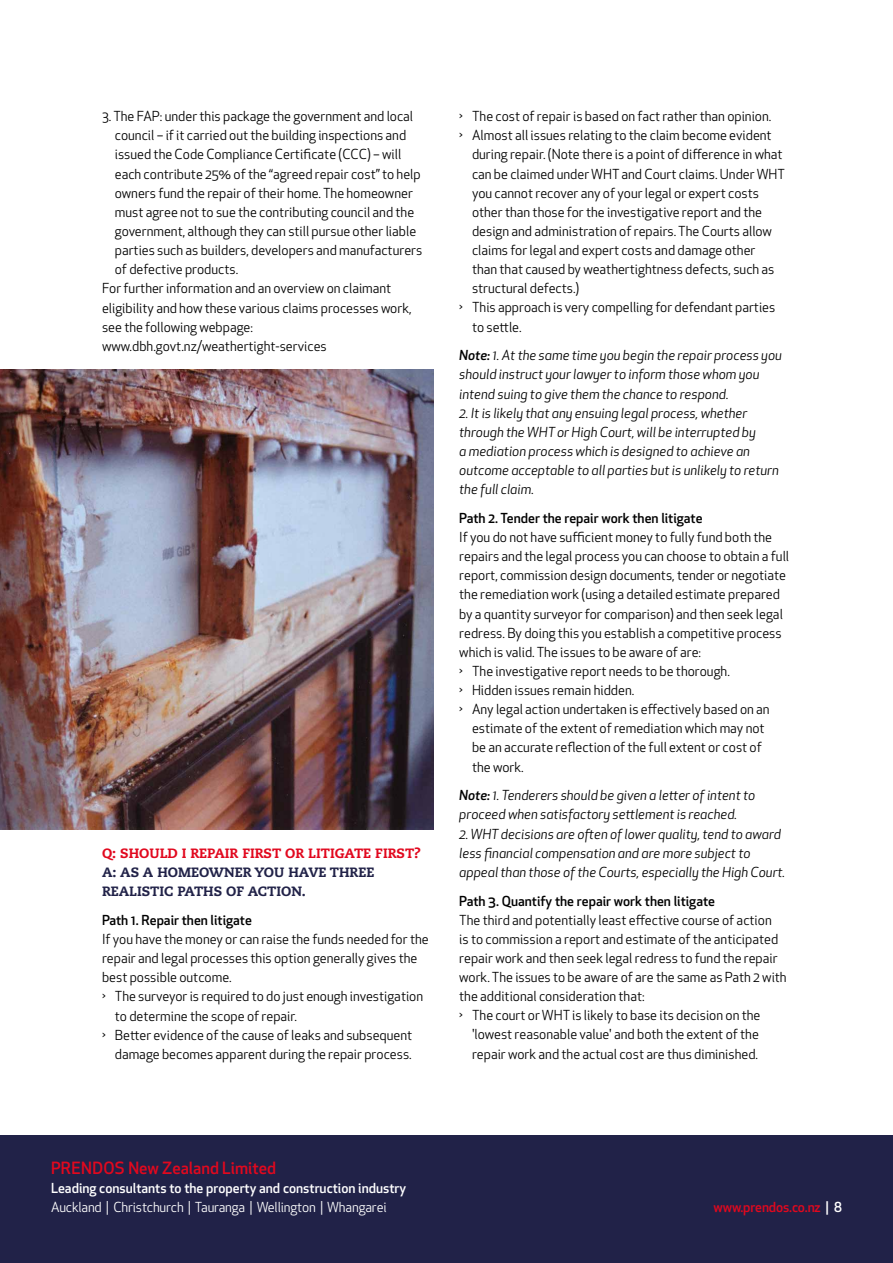
<style>
.page{position:relative;width:893px;height:1263px;background:#fff}
.page>*{position:absolute;margin:0;border:0;box-sizing:border-box;transform-origin:0 0}
.t1{font:500 16.5px "Apex New";color:#e1081e}
.t2{font:13.5px "Apex New";color:#000}
.t3{font:italic 13.5px/19.2px "Apex New";color:#000}
.t4{font:500 13.5px "Apex New";color:#000}
.t5{font:500 13.5px "Apex New";color:#fff}
.t6{font:13.5px "Apex New";letter-spacing:-.01em;color:#fff}
.t7{font:800 13.5px/19.2px "Caecilia LT Std";color:#212248}
.t8{font:800 13.5px "Caecilia LT Std";color:#e1081e}
.t9{font:500 13.5px "Apex New";letter-spacing:-.01em;color:#e1081e}
.s1{font-weight:500}
.s2{color:#fff}
</style>
<div class="page">
<div style="left:0;top:1135px;width:893px;height:128px;background:#212248"></div>
<img style="left:0;top:370px;width:434px;height:459px">
<p class="t2" style="left:102px;top:108px;width:313px">3. The FAP: under this package the government and local</p>
<p class="t2" style="left:115px;top:127px;width:293px">council – if it carried out the building inspections and</p>
<p class="t2" style="left:115px;top:146px;width:288px">issued the Code Compliance Certificate (CCC) – will</p>
<p class="t2" style="left:115px;top:165px;width:307px">each contribute 25% of the “agreed repair cost” to help</p>
<p class="t2" style="left:115px;top:184px;width:300px">owners fund the repair of their home. The homeowner</p>
<p class="t2" style="left:115px;top:203px;width:301px">must agree not to sue the contributing council and the</p>
<p class="t2" style="left:115px;top:223px;width:303px">government, although they can still pursue other liable</p>
<p class="t2" style="left:115px;top:242px;width:309px">parties such as builders, developers and manufacturers</p>
<p class="t2" style="left:115px;top:261px;width:125px">of defective products.</p>
<p class="t2" style="left:102px;top:280px;width:291px">For further information and an overview on claimant</p>
<p class="t2" style="left:102px;top:299px;width:311px">eligibility and how these various claims processes work,</p>
<p class="t2" style="left:102px;top:318px;width:152px">see the following webpage:</p>
<p class="t2" style="left:102px;top:337px;width:226px">www.dbh.govt.nz/weathertight-services</p>
<p class="t8" style="left:102px;top:845px;width:320px">Q: SHOULD I REPAIR FIRST OR LITIGATE FIRST?</p>
<p class="t7" style="left:102px;top:863px;width:274px">A: AS A HOMEOWNER YOU HAVE THREE<br>REALISTIC PATHS OF ACTION.</p>
<p class="t4" style="left:102px;top:911px;width:151px">Path 1. Repair then litigate</p>
<p class="t2" style="left:102px;top:930px;width:328px">If you have the money or can raise the funds needed for the</p>
<p class="t2" style="left:102px;top:950px;width:317px">repair and legal processes this option generally gives the</p>
<p class="t2" style="left:102px;top:969px;width:131px">best possible outcome.</p>
<p class="t2" style="left:102px;top:988px;width:323px">˶ The surveyor is required to do just enough investigation</p>
<p class="t2" style="left:115px;top:1007px;width:184px">to determine the scope of repair.</p>
<p class="t2" style="left:102px;top:1026px;width:312px">˶ Better evidence of the cause of leaks and subsequent</p>
<p class="t2" style="left:115px;top:1045px;width:298px">damage becomes apparent during the repair process.</p>
<p class="t2" style="left:459px;top:108px;width:314px">˶ The cost of repair is based on fact rather than opinion.</p>
<p class="t2" style="left:459px;top:127px;width:314px">˶ Almost all issues relating to the claim become evident</p>
<p class="t2" style="left:472px;top:146px;width:312px">during repair. (Note there is a point of difference in what</p>
<p class="t2" style="left:472px;top:165px;width:315px">can be claimed under WHT and Court claims. Under WHT</p>
<p class="t2" style="left:472px;top:184px;width:288px">you cannot recover any of your legal or expert costs</p>
<p class="t2" style="left:472px;top:203px;width:292px">other than those for the investigative report and the</p>
<p class="t2" style="left:472px;top:222px;width:301px">design and administration of repairs. The Courts allow</p>
<p class="t2" style="left:472px;top:242px;width:285px">claims for legal and expert costs and damage other</p>
<p class="t2" style="left:472px;top:261px;width:304px">than that caused by weathertightness defects, such as</p>
<p class="t2" style="left:472px;top:280px;width:109px">structural defects.)</p>
<p class="t2" style="left:459px;top:299px;width:318px">˶ This approach is very compelling for defendant parties</p>
<p class="t2" style="left:472px;top:318px;width:51px">to settle.</p>
<p class="t3" style="left:459px;top:346px;width:324px"><span class="s1">Note:</span> 1. At the same time you begin the repair process you should instruct your lawyer to inform those whom you intend suing to give them the chance to respond.</p>
<p class="t3" style="left:459px;top:403px;width:321px">2. It is likely that any ensuing legal process, whether through the WHT or High Court, will be interrupted by<br>a mediation process which is designed to achieve an outcome acceptable to all parties but is unlikely to return the full claim.</p>
<p class="t4" style="left:459px;top:509px;width:245px">Path 2. Tender the repair work then litigate</p>
<p class="t2" style="left:459px;top:529px;width:314px">If you do not have sufficient money to fully fund both the</p>
<p class="t2" style="left:459px;top:548px;width:331px">repairs and the legal process you can choose to obtain a full</p>
<p class="t2" style="left:459px;top:567px;width:328px">report, commission design documents, tender or negotiate</p>
<p class="t2" style="left:459px;top:586px;width:322px">the remediation work (using a detailed estimate prepared</p>
<p class="t2" style="left:459px;top:605px;width:325px">by a quantity surveyor for comparison) and then seek legal</p>
<p class="t2" style="left:459px;top:624px;width:324px">redress. By doing this you establish a competitive process</p>
<p class="t2" style="left:459px;top:643px;width:243px">which is valid. The issues to be aware of are:</p>
<p class="t2" style="left:459px;top:662px;width:272px">˶ The investigative report needs to be thorough.</p>
<p class="t2" style="left:459px;top:682px;width:177px">˶ Hidden issues remain hidden.</p>
<p class="t2" style="left:459px;top:701px;width:312px">˶ Any legal action undertaken is effectively based on an</p>
<p class="t2" style="left:472px;top:720px;width:294px">estimate of the extent of remediation which may not</p>
<p class="t2" style="left:472px;top:739px;width:291px">be an accurate reflection of the full extent or cost of</p>
<p class="t2" style="left:472px;top:758px;width:53px">the work.</p>
<p class="t3" style="left:459px;top:786px;width:297px"><span class="s1">Note:</span> 1. Tenderers should be given a letter of intent to proceed when satisfactory settlement is reached.</p>
<p class="t3" style="left:459px;top:824px;width:327px">2. WHT decisions are often of lower quality, tend to award less financial compensation and are more subject to appeal than those of the Courts, especially the High Court.</p>
<p class="t4" style="left:459px;top:891px;width:257px">Path 3. Quantify the repair work then litigate</p>
<p class="t2" style="left:459px;top:911px;width:314px">The third and potentially least effective course of action</p>
<p class="t2" style="left:459px;top:930px;width:320px">is to commission a report and estimate of the anticipated</p>
<p class="t2" style="left:459px;top:949px;width:320px">repair work and then seek legal redress to fund the repair</p>
<p class="t2" style="left:459px;top:969px;width:329px">work. The issues to be aware of are the same as Path 2 with</p>
<p class="t2" style="left:459px;top:988px;width:187px">the additional consideration that:</p>
<p class="t2" style="left:459px;top:1007px;width:303px">˶ The court or WHT is likely to base its decision on the</p>
<p class="t2" style="left:472px;top:1026px;width:288px">'lowest reasonable value' and both the extent of the</p>
<p class="t2" style="left:472px;top:1045px;width:288px">repair work and the actual cost are thus diminished.</p>
<p class="t1" style="left:51px;top:1156px;width:227px">PRENDOS New Zealand Limited</p>
<p class="t5" style="left:51px;top:1179px;width:357px">Leading consultants to the property and construction industry</p>
<p class="t6" style="left:51px;top:1198px;width:337px">Auckland | Christchurch | Tauranga | Wellington | Whangarei</p>
<p class="t9" style="left:714px;top:1198px;width:130px">www.prendos.co.nz <span class="s2">| 8</span></p>
</div>
